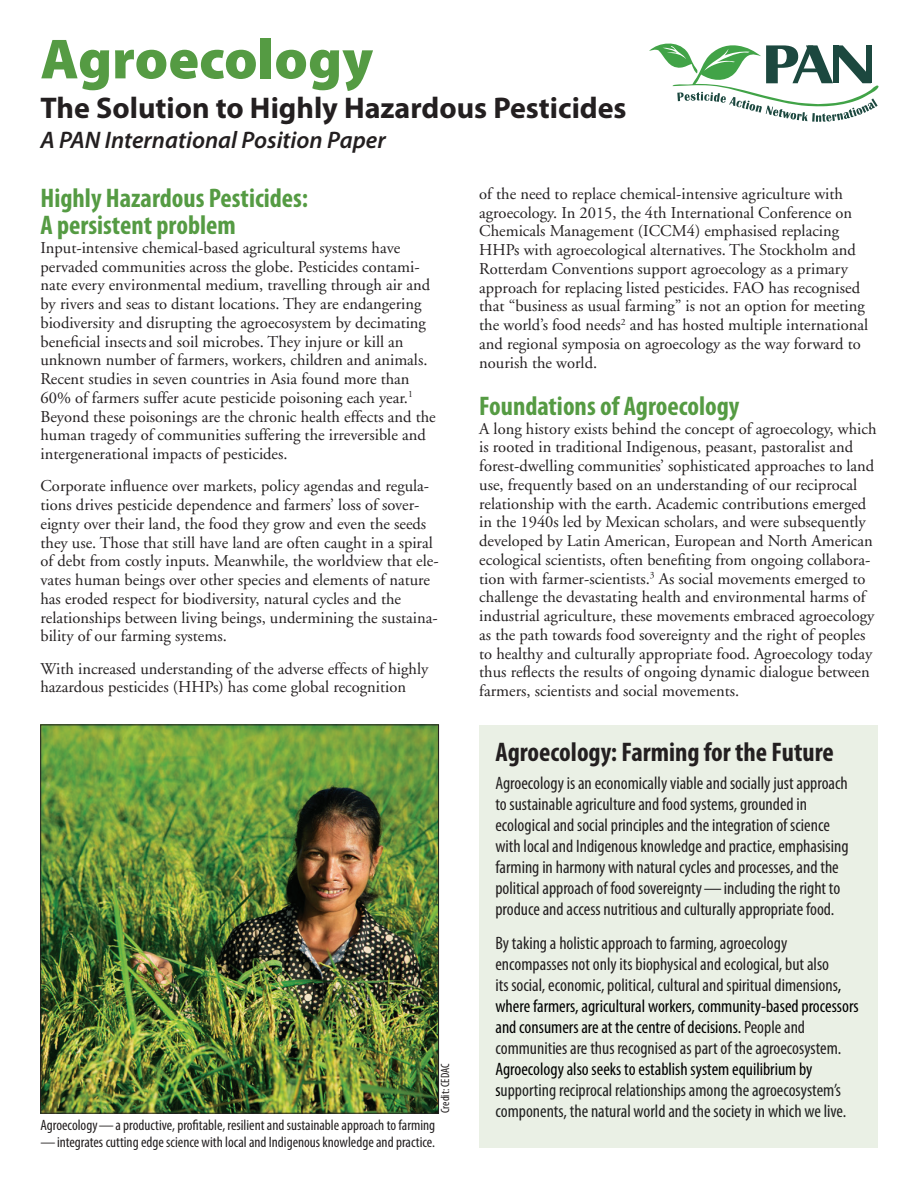
<style>
.page{position:relative;width:918px;height:1188px;background:#fff}
.page>*{position:absolute;margin:0;border:0;box-sizing:border-box;transform-origin:0 0}
.t1{font:900 57px "Myriad Pro";color:#559b43}
.subtitle{font:700 30px "Myriad Pro";color:#231f20}
.head1{font:700 condensed 27px/27px "Myriad Pro";color:#559b43}
.head1-2{font:700 condensed 27px "Myriad Pro";color:#231f20}
.subtitle-2{font:italic 600 24px "Myriad Pro";color:#231f20}
.box_text_1{font:condensed 18px/21px "Myriad Pro";color:#231f20}
.body_text{font:16.5px/18.8px "Adobe Garamond";color:#231f20}
.t2{font:condensed 15px "Myriad Pro";color:#231f20}
.credit{font:condensed 12px "Myriad Pro";color:#231f20}
.s1{color:#000}
.s2{color:#222}
</style>
<div class="page">
<svg style="left:649px;top:43px;width:230px;height:79px"></svg>
<img style="left:42px;top:727px;width:395px;height:384px">
<div style="left:40px;top:725px;width:399px;height:388px;border:1px solid #231f20"></div>
<div style="left:479px;top:725px;width:399px;height:423px;background:#eaf0e5"></div>
<p class="t1" style="left:40px;top:21px;width:334px">Agroecology</p>
<p class="subtitle" style="left:40px;top:88px;width:588px">The Solution to Highly Hazardous Pesticides</p>
<p class="subtitle-2" style="left:40px;top:125px;width:347px">A PAN International Position Paper</p>
<p class="body_text" style="left:479px;top:185px;width:391px">of the need to replace chemical-intensive agriculture with agroecology. In 2015, the 4th International Conference on Chemicals Management (ICCM4) emphasised replacing HHPs with agroecological alternatives. The Stockholm and Rotterdam Conventions support agroecology as a primary approach for replacing listed pesticides. FAO has recognised that “business as usual farming” is not an option for meeting the world’s food needs<sup>2</sup> and has hosted multiple international and regional symposia on agroecology as the way forward to nourish the world.</p>
<p class="head1" style="left:479px;top:392px;width:262px">Foundations of Agroecology</p>
<p class="body_text" style="left:479px;top:419px;width:399px">A long history exists behind the concept of agroecology, which is rooted in traditional Indigenous, peasant, pastoralist and forest-dwelling communities’ sophisticated approaches to land use, frequently based on an understanding of our reciprocal relationship with the earth. Academic contributions emerged in the 1940s led by Mexican scholars, and were subsequently developed by Latin American, European and North American ecological scientists, often benefiting from ongoing collabora&shy;tion with farmer-scientists.<sup>3</sup> As social movements emerged to challenge the devastating health and environmental harms of industrial agriculture, these movements embraced agroecology as the path towards food sovereignty and the right of peoples to healthy and culturally appropriate food. Agroecology today thus reflects the results of ongoing dynamic dialogue between farmers, scientists and social movements.</p>
<p class="head1" style="left:40px;top:184px;width:269px">Highly Hazardous Pesticides:<br>A persistent problem</p>
<p class="body_text" style="left:40px;top:239px;width:397px">Input-intensive chemical-based agricultural systems have pervaded communities across the globe. Pesticides contami&shy;nate every environmental medium, travelling through air and by rivers and seas to distant locations. They are endangering biodiversity and disrupting the agroecosystem by decimating beneficial insects and soil microbes. They injure or kill an unknown number of farmers, workers, children and animals.<br>Recent studies in seven countries in Asia found more than 60% of farmers suffer acute pesticide poisoning each year.<sup>1<br></sup>Beyond these poisonings are the chronic health effects and the human tragedy of communities suffering the irreversible and intergenerational impacts of pesticides.</p>
<p class="body_text" style="left:40px;top:477px;width:400px">Corporate influence over markets, policy agendas and regula&shy;tions drives pesticide dependence and farmers’ loss of sover&shy;eignty over their land, the food they grow and even the seeds they use. Those that still have land are often caught in a spiral of debt from costly inputs. Meanwhile, the worldview that ele&shy;vates human beings over other species and elements of nature has eroded respect for biodiversity, natural cycles and the relationships between living beings, undermining the sustaina&shy;bility of our farming systems.</p>
<p class="body_text" style="left:40px;top:659px;width:389px">With increased understanding of the adverse effects of highly hazardous pesticides (HHPs) has come global recognition</p>
<p class="credit" style="left:438px;top:1113px;width:51px;rotate:-90deg">Credit: CEDAC</p>
<p class="t2" style="left:40px;top:1116px;width:396px">Agroecology—a productive, profitable, resilient and sustainable approach to farming</p>
<p class="t2" style="left:40px;top:1133px;width:396px">—integrates cutting edge science with local and Indigenous knowledge and practice.</p>
<p class="head1-2" style="left:495px;top:735px;width:340px">Agroecology: Farming for the Future</p>
<p class="box_text_1" style="left:495px;top:772px;width:355px">Agroecology is an economically viable and socially just approach to sustainable agriculture and food systems, grounded in ecological and social principles and the integration of science with local and Indigenous knowledge and practice, emphasising farming in harmony with natural cycles and processes, and the political approach of food sovereignty—including the right to produce and access nutritious and culturally appropriate food.</p>
<p class="box_text_1" style="left:495px;top:933px;width:365px">By taking a holistic approach to farming, agroecology encompasses not only its biophysical and ecological, but also<br>its social, economic, political, cultural and spiritual dimensions<span class="s1">, where farmers, agricultural workers, community-based processors and consumers are at the centre of decisions.</span> People and communities are thus recognised as part of the agroecosystem.<br><span class="s1">Agroecology also seeks to establish system equilibrium by s</span><span class="s2">upporting reciprocal relationships among the agroecosystem’s components, the natural world and the society in which we live.</span></p>
</div>
